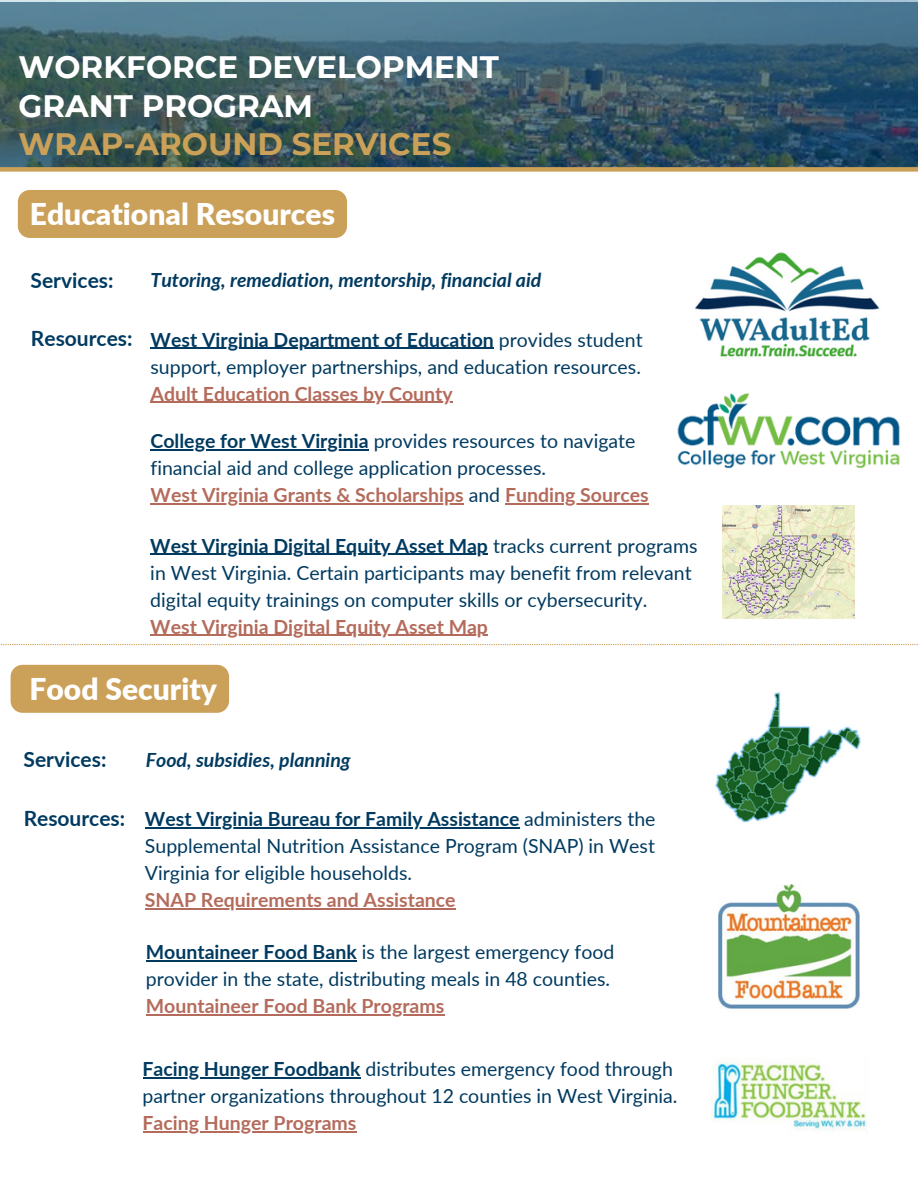
<style>
.page{position:relative;width:918px;height:1188px;background:#fff}
.page>*{position:absolute;margin:0;border:0;box-sizing:border-box;transform-origin:0 0}
.t1{font:700 30.9px/38.2px "Montserrat";color:#fff}
.t2{font:900 30px "Lato";color:#fff}
.t3{font:700 21px "Lato";color:#003a60}
.t4{font:19.5px/27px "Lato";color:#003a60}
.t5{font:700 19.5px "Lato";color:#b46b5b}
.t6{font:italic 700 19.5px "Lato";color:#003a60}
.s1{color:#cba058}
.s2{font-weight:700}
.s3{font-weight:400;color:#003a60}
</style>
<div class="page">
<img style="left:722px;top:505px;width:133px;height:114px">
<img style="left:694px;top:252px;width:186px;height:105px">
<svg style="left:0;top:2px;width:918px;height:165px;background:#3c5e6b"></svg>
<div style="left:0;top:167px;width:918px;height:5px;background:#cba058"></div>
<svg style="left:1px;top:644px;width:917px;height:1px"></svg>
<img style="left:677px;top:393px;width:223px;height:76px">
<img style="left:715px;top:692px;width:146px;height:131px">
<img style="left:719px;top:885px;width:141px;height:124px">
<img style="left:712px;top:1058px;width:154px;height:73px">
<hr style="left:150px;top:554px;width:338px;height:1px;background:#003a60">
<hr style="left:150px;top:635px;width:338px;height:1px;background:#b46b5b">
<div style="left:18px;top:190px;width:329px;height:48px;background:#cba058"></div>
<hr style="left:151px;top:348px;width:343px;height:1px;background:#003a60">
<hr style="left:151px;top:402px;width:302px;height:1px;background:#b46b5b">
<div style="left:11px;top:665px;width:218px;height:48px;background:#cba058"></div>
<hr style="left:145px;top:827px;width:375px;height:1px;background:#003a60">
<hr style="left:145px;top:908px;width:311px;height:1px;background:#b46b5b">
<hr style="left:151px;top:450px;width:218px;height:1px;background:#003a60">
<hr style="left:151px;top:504px;width:313px;height:1px;background:#b46b5b">
<hr style="left:505px;top:504px;width:144px;height:1px;background:#b46b5b">
<hr style="left:146px;top:960px;width:211px;height:2px;background:#003a60">
<hr style="left:146px;top:1014px;width:298px;height:2px;background:#b46b5b">
<hr style="left:143px;top:1077px;width:217px;height:1px;background:#003a60">
<hr style="left:143px;top:1131px;width:214px;height:1px;background:#b46b5b">
<h3 class="t1" style="left:19px;top:48px;width:482px">WORKFORCE DEVELOPMENT<br>GRANT PROGRAM<br><span class="s1">WRAP-AROUND SERVICES</span></h3>
<h1 class="t2" style="left:30px;top:196px;width:307px">Educational Resources</h1>
<p class="t3" style="left:31px;top:267px;width:84px">Services:</p>
<h2 class="t3" style="left:31px;top:326px;width:103px">Resources:</h2>
<h3 class="t6" style="left:151px;top:268px;width:392px">Tutoring, remediation, mentorship, financial aid</h3>
<h3 class="t4" style="left:151px;top:326px;width:494px"><span class="s2">West Virginia Department of Education</span> provides student support, employer partnerships, and education resources.</h3>
<p class="t5" style="left:151px;top:381px;width:304px">Adult Education Classes by County</p>
<p class="t4" style="left:151px;top:427px;width:486px"><span class="s2">College for West Virginia</span> provides resources to navigate financial aid and college application processes.</p>
<p class="t5" style="left:151px;top:483px;width:500px">West Virginia Grants &amp; Scholarships <span class="s3">and</span> Funding Sources</p>
<p class="t4" style="left:150px;top:532px;width:549px"><span class="s2">West Virginia Digital Equity Asset Map</span> tracks current programs in West Virginia. Certain participants may benefit from relevant digital equity trainings on computer skills or cybersecurity.</p>
<p class="t5" style="left:150px;top:614px;width:339px">West Virginia Digital Equity Asset Map</p>
<p class="t2" style="left:30px;top:670px;width:189px">Food Security</p>
<p class="t3" style="left:24px;top:746px;width:84px">Services:</p>
<p class="t6" style="left:146px;top:748px;width:206px">Food, subsidies, planning</p>
<p class="t3" style="left:24px;top:805px;width:103px">Resources:</p>
<p class="t4" style="left:145px;top:805px;width:512px;text-align:justify"><span class="s2">West Virginia Bureau for Family Assistance</span> administers the Supplemental Nutrition Assistance Program (SNAP) in West Virginia for eligible households.</p>
<p class="t5" style="left:145px;top:888px;width:312px">SNAP Requirements and Assistance</p>
<h2 class="t4" style="left:146px;top:938px;width:470px"><span class="s2">Mountaineer Food Bank</span> is the largest emergency food provider in the state, distributing meals in 48 counties.</h2>
<h3 class="t5" style="left:146px;top:994px;width:300px">Mountaineer Food Bank Programs</h3>
<h3 class="t4" style="left:143px;top:1055px;width:537px"><span class="s2">Facing Hunger Foodbank</span> distributes emergency food through partner organizations throughout 12 counties in West Virginia.</h3>
<h3 class="t5" style="left:143px;top:1111px;width:215px">Facing Hunger Programs</h3>
</div>
